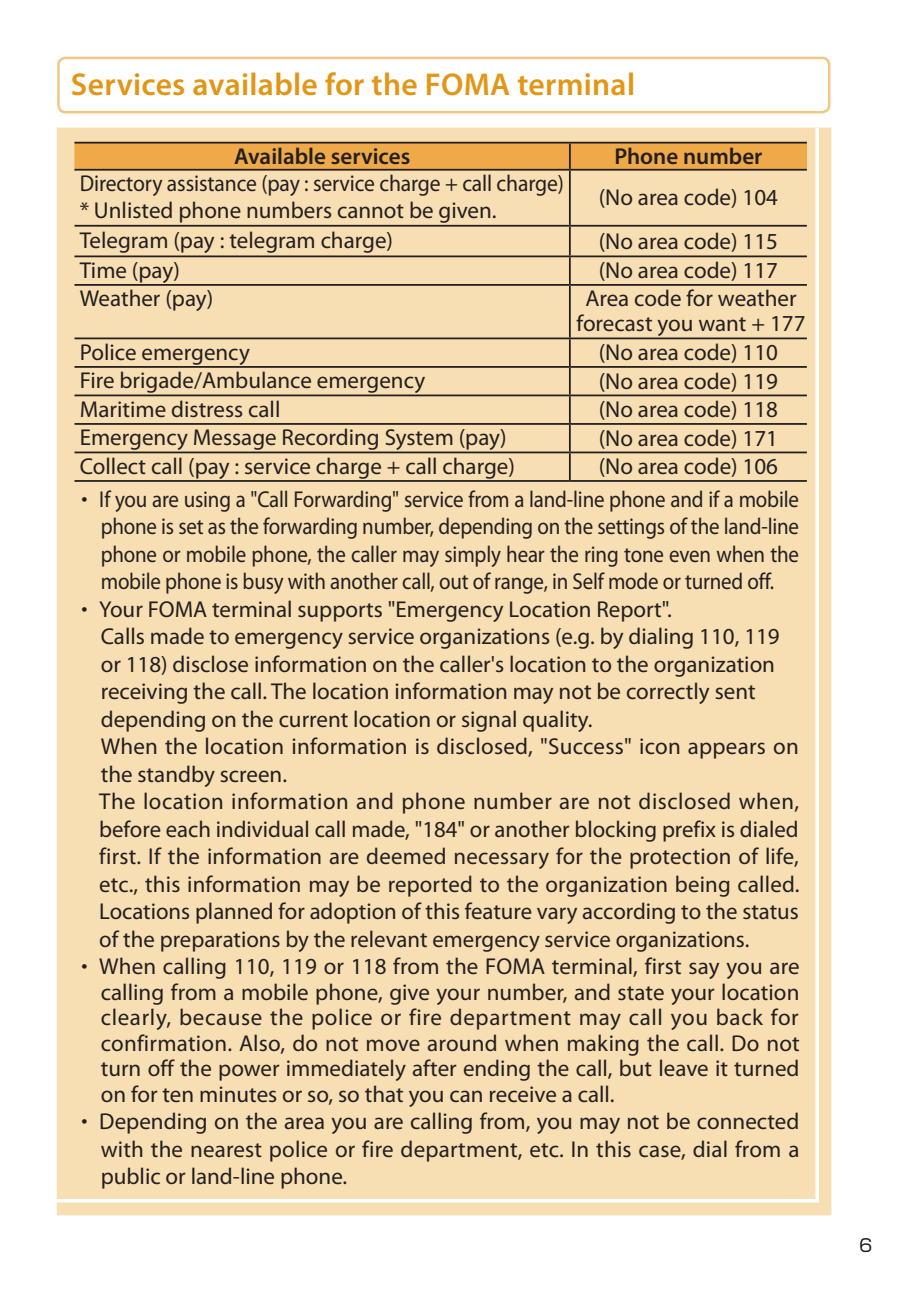
<style>
.page{position:relative;width:908px;height:1290px;background:#fff}
.page>*{position:absolute;margin:0;border:0;box-sizing:border-box;transform-origin:0 0}
.t1{font:600 31.5px "Myriad Pro";letter-spacing:.01em;color:#e29616}
.Memo_Body{font:23px/27.5px "Myriad Pro";color:#231f20;text-align:center}
.Memo_Bullet{font:23px/27.5px "Myriad Pro";color:#231f20;text-align:justify}
.Memo_Bullet-2{font:23px/27.5px "Myriad Pro";color:#231f20;text-align:justify;scale:.91 1}
.Memo_Body-2{font:23px/27.5px "Myriad Pro";color:#231f20;scale:.94 1}
.t2{font:600 23px "Myriad Pro";color:#231f20}
.t3{font:17.5px "Shin Go Pro";color:#231f20}
.s1{font-family:"Jun 501 Pro";font-weight:700;font-size:20px}
</style>
<div class="page">
<div style="left:57px;top:57px;width:773px;height:56px;border:2px solid #f1c686;border-radius:7px"></div>
<div style="left:57px;top:128px;width:774px;height:1087px;background:#f7deb3"></div>
<hr style="left:815px;top:128px;width:3px;height:1071px;background:#fff">
<hr style="left:57px;top:1199px;width:761px;height:3px;background:#fff">
<div style="left:74px;top:144px;width:732px;height:25px;background:#efa948"></div>
<hr style="left:74px;top:142px;width:495px;height:2px;background:#231f20">
<hr style="left:569px;top:142px;width:237px;height:2px;background:#231f20">
<hr style="left:568px;top:144px;width:2px;height:25px;background:#231f20">
<hr style="left:74px;top:169px;width:495px;height:2px;background:#231f20">
<hr style="left:569px;top:169px;width:237px;height:2px;background:#231f20">
<hr style="left:568px;top:171px;width:2px;height:54px;background:#231f20">
<hr style="left:74px;top:225px;width:495px;height:2px;background:#231f20">
<hr style="left:569px;top:225px;width:237px;height:2px;background:#231f20">
<hr style="left:568px;top:227px;width:2px;height:28px;background:#231f20">
<hr style="left:74px;top:255px;width:495px;height:2px;background:#231f20">
<hr style="left:569px;top:255px;width:237px;height:2px;background:#231f20">
<hr style="left:568px;top:257px;width:2px;height:27px;background:#231f20">
<hr style="left:74px;top:284px;width:495px;height:2px;background:#231f20">
<hr style="left:569px;top:284px;width:237px;height:2px;background:#231f20">
<hr style="left:568px;top:286px;width:2px;height:51px;background:#231f20">
<hr style="left:74px;top:337px;width:495px;height:2px;background:#231f20">
<hr style="left:569px;top:337px;width:237px;height:2px;background:#231f20">
<hr style="left:568px;top:339px;width:2px;height:27px;background:#231f20">
<hr style="left:74px;top:366px;width:495px;height:2px;background:#231f20">
<hr style="left:569px;top:366px;width:237px;height:2px;background:#231f20">
<hr style="left:568px;top:368px;width:2px;height:26px;background:#231f20">
<hr style="left:74px;top:394px;width:495px;height:2px;background:#231f20">
<hr style="left:569px;top:394px;width:237px;height:2px;background:#231f20">
<hr style="left:568px;top:396px;width:2px;height:27px;background:#231f20">
<hr style="left:74px;top:423px;width:495px;height:2px;background:#231f20">
<hr style="left:569px;top:423px;width:237px;height:2px;background:#231f20">
<hr style="left:568px;top:425px;width:2px;height:26px;background:#231f20">
<hr style="left:74px;top:451px;width:495px;height:2px;background:#231f20">
<hr style="left:569px;top:451px;width:237px;height:2px;background:#231f20">
<hr style="left:568px;top:453px;width:2px;height:27px;background:#231f20">
<hr style="left:74px;top:480px;width:495px;height:2px;background:#231f20">
<hr style="left:569px;top:480px;width:237px;height:2px;background:#231f20">
<p class="t1" style="left:71px;top:64px;width:565px">Services available for the FOMA terminal</p>
<p class="t2" style="left:234px;top:141px;width:178px">Available services</p>
<p class="t2" style="left:614px;top:141px;width:149px">Phone number</p>
<p class="Memo_Body-2" style="left:80px;top:169px;width:516px">Directory assistance (pay : service charge + call charge) * Unlisted phone numbers cannot be given.</p>
<p class="Memo_Body" style="left:598px;top:183px;width:181px">(No area code) 104</p>
<p class="Memo_Body" style="left:80px;top:226px;width:315px">Telegram (pay : telegram charge)</p>
<p class="Memo_Body" style="left:598px;top:227px;width:181px">(No area code) 115</p>
<p class="Memo_Body" style="left:80px;top:256px;width:102px">Time (pay)</p>
<p class="Memo_Body" style="left:598px;top:256px;width:181px">(No area code) 117</p>
<p class="Memo_Body" style="left:80px;top:284px;width:135px">Weather (pay)</p>
<p class="Memo_Body" style="left:576px;top:285px;width:230px;line-height:25px">Area code for weather forecast you want + 177</p>
<p class="Memo_Body" style="left:80px;top:338px;width:171px">Police emergency</p>
<p class="Memo_Body" style="left:598px;top:338px;width:181px">(No area code) 110</p>
<p class="Memo_Body" style="left:80px;top:366px;width:347px">Fire brigade/Ambulance emergency</p>
<p class="Memo_Body" style="left:598px;top:367px;width:181px">(No area code) 119</p>
<p class="Memo_Body" style="left:80px;top:395px;width:202px">Maritime distress call</p>
<p class="Memo_Body" style="left:598px;top:395px;width:181px">(No area code) 118</p>
<p class="Memo_Body" style="left:80px;top:423px;width:428px">Emergency Message Recording System (pay)</p>
<p class="Memo_Body" style="left:598px;top:424px;width:181px">(No area code) 171</p>
<p class="Memo_Body" style="left:80px;top:452px;width:436px">Collect call (pay : service charge + call charge)</p>
<p class="Memo_Body" style="left:598px;top:452px;width:181px">(No area code) 106</p>
<p class="Memo_Bullet-2" style="left:101px;top:485px;width:768px;text-indent:-26px"><span class="s1">・</span> If you are using a "Call Forwarding" service from a land-line phone and if a mobile phone is set as the forwarding number, depending on the settings of the land-line phone or mobile phone, the caller may simply hear the ring tone even when the mobile phone is busy with another call, out of range, in Self mode or turned off.</p>
<p class="Memo_Bullet" style="left:101px;top:595px;width:680px;text-align:left;text-indent:-26px"><span class="s1">・</span> Your FOMA terminal supports "Emergency Location Report".<br>Calls made to emergency service organizations (e.g. by dialing 110, 119 or 118) disclose information on the caller's location to the organization receiving the call. The location information may not be correctly sent depending on the current location or signal quality.</p>
<p class="Memo_Body" style="left:101px;top:732px;width:699px;text-align:left">When the location information is disclosed, "Success" icon appears on the standby screen.</p>
<p class="Memo_Body" style="left:99px;top:787px;width:701px;text-align:justify">The location information and phone number are not disclosed when, before each individual call made, "184" or another blocking prefix is dialed first. If the information are deemed necessary for the protection of life, etc., this information may be reported to the organization being called.<br>Locations planned for adoption of this feature vary according to the status of the preparations by the relevant emergency service organizations.</p>
<p class="Memo_Bullet" style="left:101px;top:953px;width:700px;line-height:25.5px;text-indent:-26px"><span class="s1">・</span> When calling 110, 119 or 118 from the FOMA terminal, first say you are calling from a mobile phone, give your number, and state your location clearly, because the police or fire department may call you back for confirmation. Also, do not move around when making the call. Do not turn off the power immediately after ending the call, but leave it turned on for ten minutes or so, so that you can receive a call.</p>
<p class="Memo_Bullet" style="left:101px;top:1107px;width:700px;text-indent:-26px"><span class="s1">・</span> Depending on the area you are calling from, you may not be connected with the nearest police or fire department, etc. In this case, dial from a public or land-line phone.</p>
<p class="t3" style="left:858px;top:1231px;width:15px">6</p>
</div>
